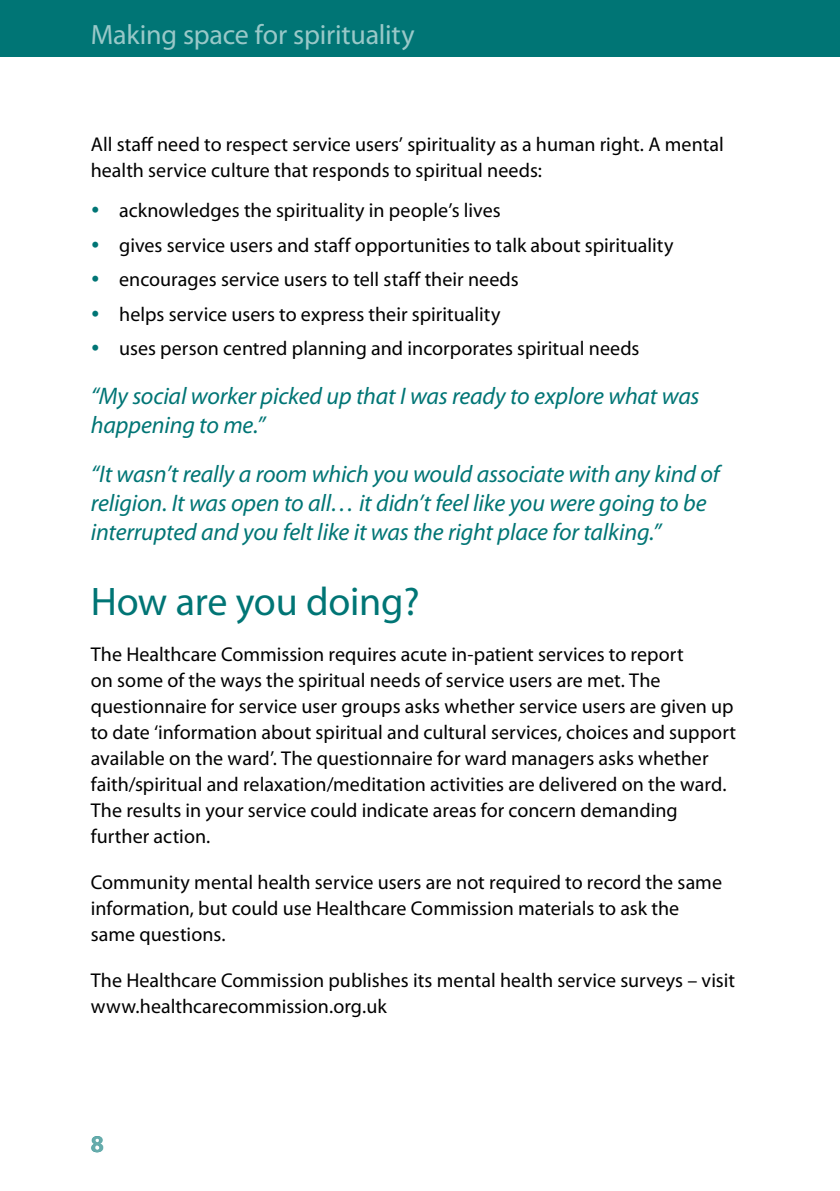
<style>
.page{position:relative;width:840px;height:1191px;background:#fff}
.page>*{position:absolute;margin:0;border:0;box-sizing:border-box;transform-origin:0 0}
.t1{font:40px "Myriad";letter-spacing:-.01em;color:#007575}
.t2{font:28px "Myriad Pro";letter-spacing:-.01em;color:#99c8c8}
.t3{font:italic 24px/29px "Myriad Pro";letter-spacing:-.01em;color:#007575}
.t4{font:20px/26px "Myriad Pro";color:#000}
.t5{font:20px/34.6px "Myriad";color:#000}
.t6{font:20px/34.6px "Wingdings";color:#007575;text-align:justify}
</style>
<div class="page">
<div style="left:0;top:0;width:839px;height:57px;background:#007575"></div>
<hr style="left:839px;top:0;width:1px;height:57px;background:#007575">
<h2 class="t2" style="left:91px;top:17px;width:325px">Making space for spirituality</h2>
<p class="t4" style="left:91px;top:131px;width:634px">All staff need to respect service users’ spirituality as a human right. A mental health service culture that responds to spiritual needs:</p>
<p class="t5" style="left:119px;top:194px;width:555px">acknowledges the spirituality in people’s lives<br>gives service users and staff opportunities to talk about spirituality encourages service users to tell staff their needs<br>helps service users to express their spirituality<br>uses person centred planning and incorporates spiritual needs</p>
<p class="t3" style="left:91px;top:381px;width:610px">“My social worker picked up that I was ready to explore what was happening to me.”</p>
<p class="t3" style="left:91px;top:459px;width:630px">“It wasn’t really a room which you would associate with any kind of religion. It was open to all… it didn’t feel like you were going to be interrupted and you felt like it was the right place for talking.”</p>
<p class="t6" style="left:91px;top:193px;width:11px">• • • • •</p>
<h1 class="t1" style="left:91px;top:582px;width:330px">How are you doing?</h1>
<p class="t4" style="left:91px;top:641px;width:646px">The Healthcare Commission requires acute in-patient services to report<br>on some of the ways the spiritual needs of service users are met. The questionnaire for service user groups asks whether service users are given up to date ‘information about spiritual and cultural services, choices and support available on the ward’. The questionnaire for ward managers asks whether faith/spiritual and relaxation/meditation activities are delivered on the ward.<br>The results in your service could indicate areas for concern demanding further action.</p>
<p class="t4" style="left:91px;top:869px;width:632px">Community mental health service users are not required to record the same information, but could use Healthcare Commission materials to ask the same questions.</p>
<p class="t4" style="left:91px;top:967px;width:645px">The Healthcare Commission publishes its mental health service surveys – visit www.healthcarecommission.org.uk</p>
</div>
